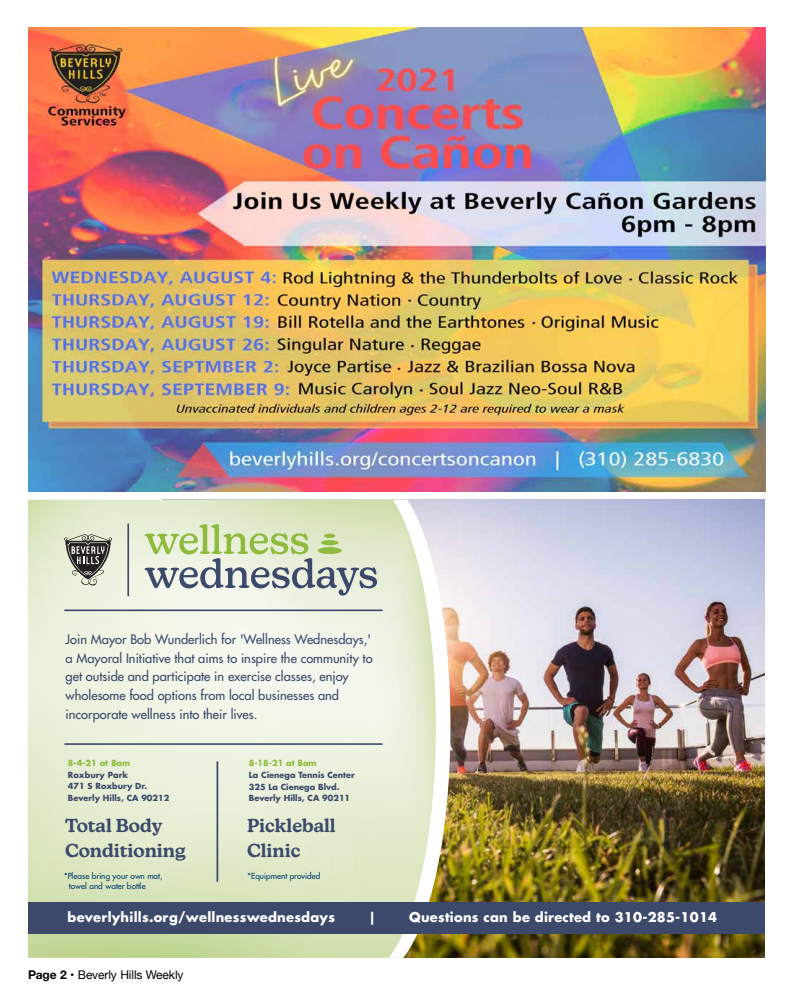
<style>
.page{position:relative;width:792px;height:1008px;background:#fff}
.page>*{position:absolute;margin:0;border:0;box-sizing:border-box;transform-origin:0 0}
.t1{font:600 18.4px/24.6px "Kansas New";color:#3c496b}
.t2{font:700 13.1px "Futura Std";letter-spacing:.02em;color:#fff}
.t3{font:500 12.9px/18.7px "Futura Std";color:#3c496b}
.t4{font:12px "Helvetica Neue";letter-spacing:-.01em;color:#000}
.t5{font:700 8.2px/11.7px "Futura Std";color:#3c496b}
.t6{font:500 8.2px/9.8px "Futura Std";color:#003b71}
.t7{font:700 8.2px "Futura Std";color:#8ebb3e}
.s1{font-weight:700}
</style>
<div class="page">
<img style="left:28px;top:27px;width:737px;height:465px">
<img style="left:450px;top:500px;width:315px;height:458px">
<img style="left:436px;top:500px;width:14px;height:458px">
<svg style="left:28px;top:500px;width:408px;height:458px"></svg>
<svg style="left:145px;top:524px;width:232px;height:72px"></svg>
<svg style="left:64px;top:534px;width:48px;height:51px"></svg>
<hr style="left:127px;top:523px;width:2px;height:73px;background:#3c496b">
<div style="left:318px;top:547px;width:24px;height:7px;background:#8ebb3e;border-radius:50%"></div>
<div style="left:321px;top:540px;width:17px;height:5px;background:#8ebb3e;border-radius:50%"></div>
<svg style="left:324px;top:534px;width:11px;height:4px"></svg>
<hr style="left:64px;top:610px;width:319px;height:1px;background:#3c496b">
<hr style="left:64px;top:743px;width:319px;height:2px;background:#3c496b">
<hr style="left:217px;top:761px;width:1px;height:121px;background:#3c496b">
<div style="left:28px;top:902px;width:737px;height:32px;background:#3c496b"></div>
<p class="t3" style="left:66px;top:630px;width:309px">Join Mayor Bob Wunderlich for 'Wellness Wednesdays,' a Mayoral Initiative that aims to inspire the community to get outside and participate in exercise classes, enjoy wholesome food options from local businesses and incorporate wellness into their lives.</p>
<p class="t7" style="left:68px;top:757px;width:64px">8-4-21 at 8am</p>
<p class="t5" style="left:68px;top:769px;width:103px">Roxbury Park<br>471 S Roxbury Dr.<br>Beverly Hills, CA 90212</p>
<h1 class="t1" style="left:65px;top:813px;width:122px">Total Body<br>Conditioning</h1>
<p class="t7" style="left:249px;top:758px;width:69px">8-18-21 at 8am</p>
<p class="t5" style="left:249px;top:769px;width:108px">La Cienega Tennis Center<br>325 La Cienega Blvd.<br>Beverly Hills, CA 90211</p>
<h1 class="t1" style="left:247px;top:813px;width:90px">Pickleball<br>Clinic</h1>
<p class="t6" style="left:69px;top:871px;width:95px;text-indent:-5px">*Please bring your own mat, towel and water bottle</p>
<p class="t6" style="left:248px;top:871px;width:74px">*Equipment provided</p>
<p class="t2" style="left:68px;top:909px;width:269px">beverlyhills.org/wellnesswednesdays</p>
<p class="t2" style="left:368px;top:909px;width:9px">|</p>
<p class="t2" style="left:409px;top:909px;width:310px">Questions can be directed to 310-285-1014</p>
<p class="t4" style="left:28px;top:966px;width:157px"><span class="s1">Page 2 •</span> Beverly Hills Weekly</p>
</div>
